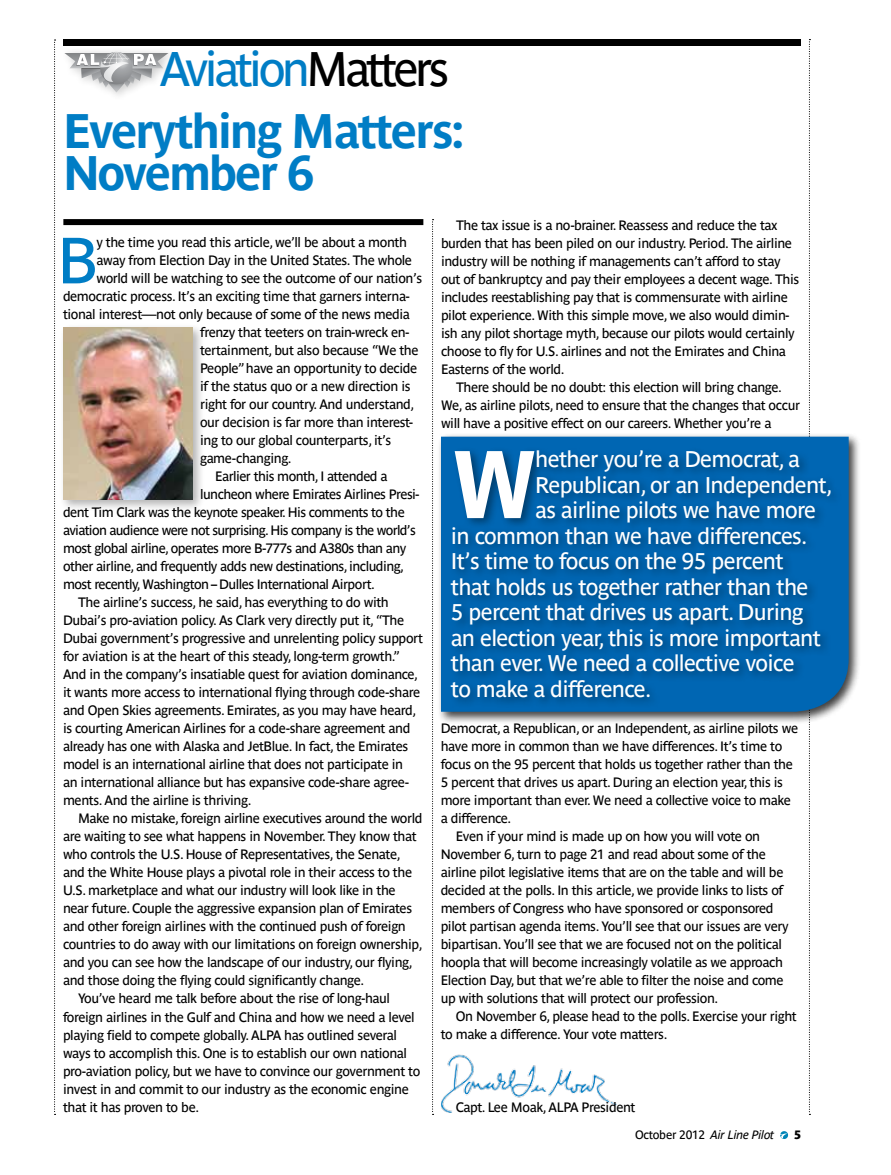
<style>
.page{position:relative;width:891px;height:1175px;background:#fff}
.page>*{position:absolute;margin:0;border:0;box-sizing:border-box;transform-origin:0 0}
.t1{font:700 94.8px "Parisine Std";color:#fff}
.t2{font:64.5px "Parisine Std";color:#007dc5}
.t3{font:700 48px/42px "Parisine Std";letter-spacing:-.05em;color:#007dc5}
.t4{font:48px "Parisine Std";letter-spacing:-.08em;color:#007dc5}
.t5{font:22.5px "Parisine Std";letter-spacing:-.03em;color:#fff}
.t6{font:13.5px/18px "Parisine Std";letter-spacing:-.03em;color:#000}
.t7{font:13.5px "Parisine Std";letter-spacing:-.05em;color:#000}
.t8{font:italic 12px "Parisine Std";letter-spacing:-.025em;color:#000}
.t9{font:12px "Parisine Std Sombre";color:#000}
.s1{color:#000}
.s2{font-style:normal}
</style>
<div class="page">
<svg style="left:780px;top:1131px;width:8px;height:8px"></svg>
<svg style="left:809px;top:39px;width:1px;height:1075px"></svg>
<svg style="left:64px;top:52px;width:105px;height:41px"></svg>
<svg style="left:432px;top:219px;width:2px;height:895px"></svg>
<svg style="left:54px;top:39px;width:2px;height:1075px"></svg>
<div style="left:63px;top:39px;width:738px;height:6px;background:#000"></div>
<img style="left:441px;top:1054px;width:176px;height:59px">
<div style="left:63px;top:219px;width:360px;height:6px;background:#000"></div>
<div style="left:59px;top:323px;width:146px;height:189px;background:#000;opacity:.3"></div>
<img style="left:63px;top:327px;width:130px;height:172px">
<div style="left:437px;top:432px;width:424px;height:292px;background:#000;opacity:.75"></div>
<svg style="left:441px;top:436px;width:408px;height:275px;background:#0d6bb3"></svg>
<div style="left:448px;top:447px;width:395px;height:262px;background:#000;opacity:.4"></div>
<h3 class="t4" style="left:160px;top:41px;width:291px">Aviation<span class="s1">Matters</span></h3>
<h3 class="t3" style="left:63px;top:109px;width:403px">Everything M atters:<br>November 6</h3>
<h2 class="t2" style="left:57px;top:223px;width:43px">B</h2>
<p class="t6" style="left:96px;top:233px;width:312px">y the time you read this article, we’ll be about a month</p>
<p class="t6" style="left:96px;top:251px;width:317px">away from Election Day in the United States. The whole</p>
<p class="t6" style="left:96px;top:269px;width:327px">world will be watching to see the outcome of our nation’s</p>
<p class="t6" style="left:63px;top:287px;width:348px">democratic process. It’s an exciting time that garners interna-</p>
<p class="t6" style="left:63px;top:305px;width:348px">tional interest—not only because of some of the news media</p>
<p class="t6" style="left:200px;top:323px;width:211px">frenzy that teeters on train-wreck en-</p>
<p class="t6" style="left:200px;top:341px;width:220px">tertainment, but also because “We the</p>
<p class="t6" style="left:200px;top:359px;width:219px">People” have an opportunity to decide</p>
<p class="t6" style="left:200px;top:377px;width:212px">if the status quo or a new direction is</p>
<p class="t6" style="left:200px;top:395px;width:216px">right for our country. And understand,</p>
<p class="t6" style="left:200px;top:413px;width:214px">our decision is far more than interest-</p>
<p class="t6" style="left:200px;top:431px;width:193px">ing to our global counterparts, it’s</p>
<p class="t6" style="left:200px;top:449px;width:93px">game-changing.</p>
<p class="t6" style="left:215px;top:467px;width:174px">Earlier this month, I attended a</p>
<p class="t6" style="left:200px;top:485px;width:221px">luncheon where Emirates Airlines Presi-</p>
<p class="t6" style="left:63px;top:503px;width:343px">dent Tim Clark was the keynote speaker. His comments to the</p>
<p class="t7" style="left:63px;top:523px;width:354px">aviation audience were not surprising. His company is the world’s</p>
<p class="t6" style="left:63px;top:539px;width:345px">most global airline, operates more B-777s and A380s than any</p>
<p class="t6" style="left:63px;top:557px;width:342px">other airline, and frequently adds new destinations, including,</p>
<p class="t6" style="left:63px;top:575px;width:313px">most recently, Washington–Dulles International Airport.</p>
<p class="t6" style="left:78px;top:593px;width:312px">The airline’s success, he said, has everything to do with</p>
<p class="t6" style="left:63px;top:611px;width:343px">Dubai’s pro-aviation policy. As Clark very directly put it, “The</p>
<p class="t6" style="left:63px;top:629px;width:362px">Dubai government’s progressive and unrelenting policy support</p>
<p class="t6" style="left:63px;top:647px;width:338px">for aviation is at the heart of this steady, long-term growth.”</p>
<p class="t6" style="left:63px;top:665px;width:357px">And in the company’s insatiable quest for aviation dominance,</p>
<p class="t6" style="left:63px;top:683px;width:359px">it wants more access to international flying through code-share</p>
<p class="t6" style="left:63px;top:701px;width:355px">and Open Skies agreements. Emirates, as you may have heard,</p>
<p class="t6" style="left:63px;top:719px;width:349px">is courting American Airlines for a code-share agreement and</p>
<p class="t6" style="left:63px;top:737px;width:347px">already has one with Alaska and JetBlue. In fact, the Emirates</p>
<p class="t6" style="left:63px;top:755px;width:342px">model is an international airline that does not participate in</p>
<p class="t6" style="left:63px;top:773px;width:347px">an international alliance but has expansive code-share agree-</p>
<p class="t6" style="left:63px;top:791px;width:190px">ments. And the airline is thriving.</p>
<p class="t6" style="left:78px;top:809px;width:346px">Make no mistake, foreign airline executives around the world</p>
<p class="t6" style="left:63px;top:827px;width:355px">are waiting to see what happens in November. They know that</p>
<p class="t6" style="left:63px;top:845px;width:339px">who controls the U.S. House of Representatives, the Senate,</p>
<p class="t6" style="left:63px;top:863px;width:351px">and the White House plays a pivotal role in their access to the</p>
<p class="t6" style="left:63px;top:881px;width:334px">U.S. marketplace and what our industry will look like in the</p>
<p class="t6" style="left:63px;top:899px;width:351px">near future. Couple the aggressive expansion plan of Emirates</p>
<p class="t6" style="left:63px;top:917px;width:344px">and other foreign airlines with the continued push of foreign</p>
<p class="t6" style="left:63px;top:935px;width:361px">countries to do away with our limitations on foreign ownership,</p>
<p class="t6" style="left:63px;top:953px;width:351px">and you can see how the landscape of our industry, our flying,</p>
<p class="t6" style="left:63px;top:971px;width:303px">and those doing the flying could significantly change.</p>
<p class="t6" style="left:78px;top:989px;width:314px">You’ve heard me talk before about the rise of long-haul</p>
<p class="t6" style="left:63px;top:1007px;width:353px">foreign airlines in the Gulf and China and how we need a level</p>
<p class="t6" style="left:63px;top:1025px;width:335px">playing field to compete globally. ALPA has outlined several</p>
<p class="t6" style="left:63px;top:1043px;width:346px">ways to accomplish this. One is to establish our own national</p>
<p class="t6" style="left:63px;top:1061px;width:359px">pro-aviation policy, but we have to convince our government to</p>
<p class="t6" style="left:63px;top:1079px;width:347px">invest in and commit to our industry as the economic engine</p>
<p class="t6" style="left:63px;top:1097px;width:138px">that it has proven to be.</p>
<p class="t6" style="left:441px;top:216px;width:360px;text-indent:15px">The tax issue is a no-brainer. Reassess and reduce the tax burden that has been piled on our industry. Period. The airline industry will be nothing if managements can’t afford to stay out of bankruptcy and pay their employees a decent wage. This includes reestablishing pay that is commensurate with airline pilot experience. With this simple move, we also would dimin&shy;ish any pilot shortage myth, because our pilots would certainly choose to fly for U.S. airlines and not the Emirates and China Easterns of the world.</p>
<p class="t6" style="left:441px;top:378px;width:361px;text-indent:15px">There should be no doubt: this election will bring change.<br>We, as airline pilots, need to ensure that the changes that occur will have a positive effect on our careers. Whether you’re a</p>
<h1 class="t1" style="left:451px;top:429px;width:89px">W</h1>
<h3 class="t5" style="left:535px;top:446px;width:266px">hether you’re a Democrat, a</h3>
<h3 class="t5" style="left:535px;top:471px;width:299px">Republican, or an Independent,</h3>
<h3 class="t5" style="left:535px;top:497px;width:282px">as airline pilots we have more</h3>
<h3 class="t5" style="left:451px;top:522px;width:358px">in common than we have differences.</h3>
<h3 class="t5" style="left:451px;top:548px;width:334px">It’s time to focus on the 95 percent</h3>
<h3 class="t5" style="left:451px;top:573px;width:359px">that holds us together rather than the</h3>
<h3 class="t5" style="left:451px;top:599px;width:354px">5 percent that drives us apart. During</h3>
<h3 class="t5" style="left:451px;top:624px;width:372px">an election year, this is more important</h3>
<h3 class="t5" style="left:451px;top:650px;width:345px">than ever. We need a collective voice</h3>
<h3 class="t5" style="left:451px;top:675px;width:202px">to make a difference.</h3>
<p class="t6" style="left:441px;top:719px;width:359px">Democrat, a Republican, or an Independent, as airline pilots we</p>
<p class="t6" style="left:441px;top:737px;width:343px">have more in common than we have differences. It’s time to</p>
<p class="t6" style="left:441px;top:755px;width:354px">focus on the 95 percent that holds us together rather than the</p>
<p class="t6" style="left:441px;top:773px;width:344px">5 percent that drives us apart. During an election year, this is</p>
<p class="t6" style="left:441px;top:791px;width:352px">more important than ever. We need a collective voice to make</p>
<p class="t6" style="left:441px;top:809px;width:72px">a difference.</p>
<p class="t6" style="left:456px;top:827px;width:306px">Even if your mind is made up on how you will vote on</p>
<p class="t6" style="left:441px;top:845px;width:327px">November 6, turn to page 21 and read about some of the</p>
<p class="t6" style="left:441px;top:863px;width:344px">airline pilot legislative items that are on the table and will be</p>
<p class="t6" style="left:441px;top:881px;width:344px">decided at the polls. In this article, we provide links to lists of</p>
<p class="t6" style="left:441px;top:899px;width:334px">members of Congress who have sponsored or cosponsored</p>
<p class="t6" style="left:441px;top:917px;width:349px">pilot partisan agenda items. You’ll see that our issues are very</p>
<p class="t6" style="left:441px;top:935px;width:343px">bipartisan. You’ll see that we are focused not on the political</p>
<p class="t6" style="left:441px;top:953px;width:344px">hoopla that will become increasingly volatile as we approach</p>
<p class="t6" style="left:441px;top:971px;width:344px">Election Day, but that we’re able to filter the noise and come</p>
<p class="t6" style="left:441px;top:989px;width:279px">up with solutions that will protect our profession.</p>
<p class="t6" style="left:456px;top:1007px;width:343px">On November 6, please head to the polls. Exercise your right</p>
<p class="t6" style="left:441px;top:1025px;width:228px">to make a difference. Your vote matters.</p>
<p class="t6" style="left:456px;top:1097px;width:181px">Capt. Lee Moak, ALPA President</p>
<p class="t8" style="left:635px;top:1128px;width:141px"><span class="s2">October 2012</span> Air Line Pilot</p>
<p class="t9" style="left:794px;top:1127px;width:8px">5</p>
</div>
